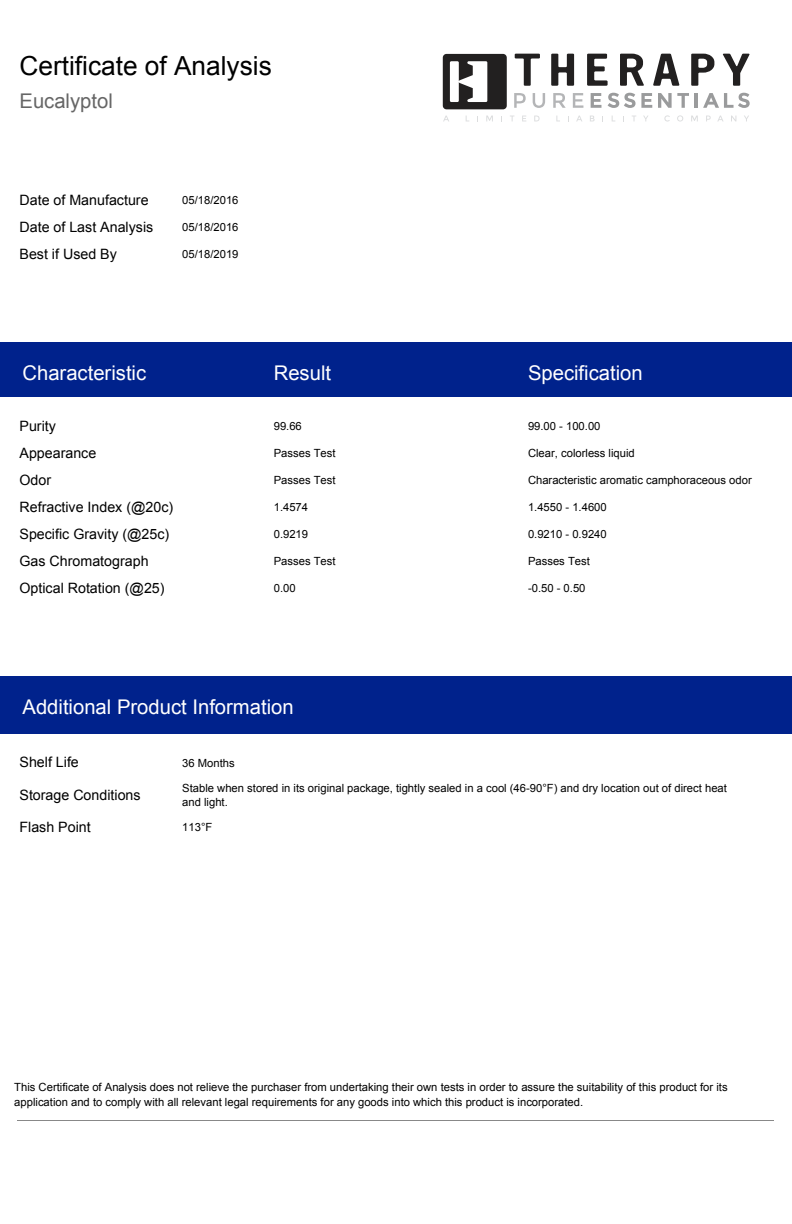
<style>
.page{position:relative;width:792px;height:1224px;background:#fff}
.page>*{position:absolute;margin:0;border:0;box-sizing:border-box;transform-origin:0 0}
.t1{font:26.2px "Arial";color:#000}
.t2{font:20.2px "Arial";color:#fff}
.t3{font:20.2px "Arial";color:#666}
.t4{font:14.2px "Arial";color:#000}
.t5{font:11.2px/13.5px "Arial";color:#000}
</style>
<div class="page">
<div style="left:0;top:342px;width:268px;height:55px;background:#00228c"></div>
<div style="left:268px;top:342px;width:255px;height:55px;background:#00228c"></div>
<div style="left:523px;top:342px;width:268px;height:55px;background:#00228c"></div>
<div style="left:0;top:676px;width:791px;height:58px;background:#00228c"></div>
<hr style="left:17px;top:1120px;width:757px;height:1px;background:#888">
<svg style="left:514px;top:93px;width:12px;height:15px"></svg>
<svg style="left:533px;top:93px;width:12px;height:15px"></svg>
<svg style="left:553px;top:93px;width:13px;height:15px"></svg>
<svg style="left:573px;top:93px;width:10px;height:15px"></svg>
<svg style="left:591px;top:93px;width:10px;height:15px"></svg>
<svg style="left:608px;top:93px;width:44px;height:15px"></svg>
<svg style="left:658px;top:93px;width:31px;height:15px"></svg>
<hr style="left:695px;top:93px;width:3px;height:15px;background:#58595b">
<svg style="left:703px;top:93px;width:47px;height:15px"></svg>
<svg style="left:515px;top:54px;width:25px;height:32px"></svg>
<svg style="left:551px;top:54px;width:23px;height:32px"></svg>
<svg style="left:587px;top:54px;width:21px;height:32px"></svg>
<svg style="left:620px;top:54px;width:24px;height:32px"></svg>
<svg style="left:653px;top:54px;width:26px;height:32px"></svg>
<svg style="left:691px;top:54px;width:23px;height:32px"></svg>
<svg style="left:723px;top:54px;width:26px;height:32px"></svg>
<svg style="left:443px;top:54px;width:64px;height:55px"></svg>
<svg style="left:443px;top:116px;width:6px;height:5px"></svg>
<svg style="left:486px;top:116px;width:7px;height:5px"></svg>
<svg style="left:510px;top:116px;width:4px;height:5px"></svg>
<svg style="left:522px;top:116px;width:4px;height:5px"></svg>
<svg style="left:534px;top:116px;width:6px;height:5px"></svg>
<svg style="left:556px;top:116px;width:4px;height:5px"></svg>
<svg style="left:576px;top:116px;width:6px;height:5px"></svg>
<svg style="left:590px;top:116px;width:5px;height:5px"></svg>
<svg style="left:632px;top:116px;width:4px;height:5px"></svg>
<svg style="left:643px;top:116px;width:5px;height:5px"></svg>
<svg style="left:664px;top:115px;width:6px;height:7px"></svg>
<svg style="left:677px;top:115px;width:6px;height:7px"></svg>
<svg style="left:691px;top:116px;width:7px;height:5px"></svg>
<svg style="left:706px;top:116px;width:5px;height:5px"></svg>
<svg style="left:718px;top:116px;width:5px;height:5px"></svg>
<svg style="left:731px;top:116px;width:5px;height:5px"></svg>
<h1 class="t1" style="left:20px;top:49px;width:254px">Certificate of Analysis</h1>
<h2 class="t3" style="left:20px;top:88px;width:95px">Eucalyptol</h2>
<p class="t4" style="left:20px;top:190px;width:131px">Date of Manufacture</p>
<p class="t5" style="left:182px;top:193px;width:58px">05/18/2016</p>
<p class="t4" style="left:20px;top:217px;width:135px">Date of Last Analysis</p>
<p class="t5" style="left:182px;top:220px;width:58px">05/18/2016</p>
<p class="t4" style="left:20px;top:244px;width:99px">Best if Used By</p>
<p class="t5" style="left:182px;top:247px;width:58px">05/18/2019</p>
<h2 class="t2" style="left:22px;top:360px;width:125px">Characteristic</h2>
<h2 class="t2" style="left:274px;top:360px;width:59px">Result</h2>
<h2 class="t2" style="left:528px;top:360px;width:116px">Specification</h2>
<p class="t4" style="left:20px;top:416px;width:38px">Purity</p>
<p class="t5" style="left:274px;top:419px;width:30px">99.66</p>
<p class="t5" style="left:528px;top:419px;width:74px">99.00 - 100.00</p>
<p class="t4" style="left:20px;top:443px;width:78px">Appearance</p>
<p class="t5" style="left:274px;top:446px;width:63px">Passes Test</p>
<p class="t5" style="left:528px;top:446px;width:108px">Clear, colorless liquid</p>
<p class="t4" style="left:20px;top:470px;width:33px">Odor</p>
<p class="t5" style="left:274px;top:473px;width:63px">Passes Test</p>
<p class="t5" style="left:528px;top:473px;width:225px">Characteristic aromatic camphoraceous odor</p>
<p class="t4" style="left:20px;top:497px;width:155px">Refractive Index (@20c)</p>
<p class="t5" style="left:274px;top:500px;width:36px">1.4574</p>
<p class="t5" style="left:528px;top:500px;width:80px">1.4550 - 1.4600</p>
<p class="t4" style="left:20px;top:524px;width:151px">Specific Gravity (@25c)</p>
<p class="t5" style="left:274px;top:527px;width:36px">0.9219</p>
<p class="t5" style="left:528px;top:527px;width:80px">0.9210 - 0.9240</p>
<p class="t4" style="left:20px;top:551px;width:131px">Gas Chromatograph</p>
<p class="t5" style="left:274px;top:554px;width:63px">Passes Test</p>
<p class="t5" style="left:528px;top:554px;width:63px">Passes Test</p>
<p class="t4" style="left:20px;top:578px;width:147px">Optical Rotation (@25)</p>
<p class="t5" style="left:274px;top:581px;width:23px">0.00</p>
<p class="t5" style="left:528px;top:581px;width:59px">-0.50 - 0.50</p>
<h2 class="t2" style="left:22px;top:694px;width:273px">Additional Product Information</h2>
<p class="t4" style="left:20px;top:753px;width:61px">Shelf Life</p>
<p class="t5" style="left:182px;top:756px;width:54px">36 Months</p>
<p class="t4" style="left:20px;top:785px;width:123px">Storage Conditions</p>
<p class="t5" style="left:182px;top:781px;width:546px">Stable when stored in its original package, tightly sealed in a cool (46-90°F) and dry location out of direct heat and light.</p>
<p class="t4" style="left:20px;top:817px;width:73px">Flash Point</p>
<p class="t5" style="left:182px;top:820px;width:32px">113°F</p>
<p class="t5" style="left:14px;top:1080px;width:715px;line-height:15px">This Certificate of Analysis does not relieve the purchaser from undertaking their own tests in order to assure the suitability of this product for its application and to comply with all relevant legal requirements for any goods into which this product is incorporated.</p>
</div>
